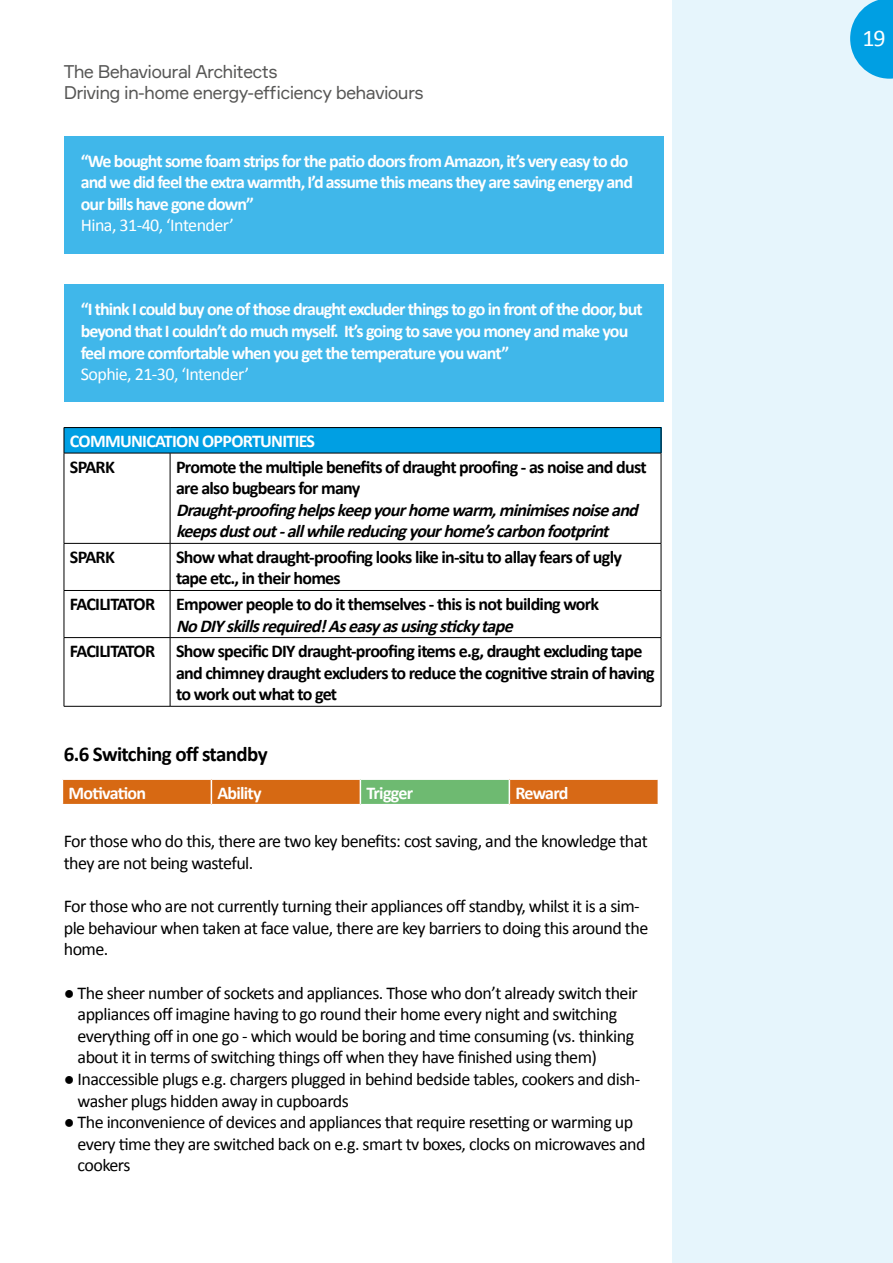
<style>
.page{position:relative;width:893px;height:1263px;background:#fff}
.page>*{position:absolute;margin:0;border:0;box-sizing:border-box;transform-origin:0 0}
.t1{font:24px "Calibri";color:#fff}
.t2{font:700 21px "Calibri";letter-spacing:-.03em;color:#000}
.t3{font:18px/21.6px "Calibri";letter-spacing:-.03em;color:#000}
.t4{font:700 18px/21.6px "Calibri";letter-spacing:-.05em;color:#fff}
.t5{font:700 18px/21.6px "Calibri";letter-spacing:-.04em;color:#000}
.t6{font:italic 700 18px/21.6px "Calibri";color:#000}
.t7{font:18px/21.6px "Formular";letter-spacing:-.04em;color:#575756}
.t8{font:18px "Calibri";letter-spacing:-.03em;color:#fff}
</style>
<div class="page">
<div style="left:673px;top:0;width:220px;height:1263px;background:#e6f5fc"></div>
<svg style="left:850px;top:0;width:43px;height:79px"></svg>
<div style="left:64px;top:136px;width:599px;height:117px;background:#40b7ea"></div>
<div style="left:64px;top:285px;width:599px;height:117px;background:#40b7ea"></div>
<div style="left:64px;top:428px;width:597px;height:25px;background:#009fe3"></div>
<hr style="left:64px;top:427px;width:106px;height:1px;background:#000">
<svg style="left:64px;top:428px;width:1px;height:25px"></svg>
<hr style="left:170px;top:427px;width:491px;height:1px;background:#000">
<svg style="left:661px;top:428px;width:1px;height:25px"></svg>
<hr style="left:64px;top:453px;width:106px;height:1px;background:#000">
<hr style="left:64px;top:453px;width:1px;height:90px;background:#000">
<hr style="left:170px;top:453px;width:491px;height:1px;background:#000">
<hr style="left:170px;top:453px;width:1px;height:90px;background:#000">
<hr style="left:661px;top:453px;width:1px;height:90px;background:#000">
<hr style="left:64px;top:543px;width:106px;height:1px;background:#000">
<hr style="left:64px;top:543px;width:1px;height:47px;background:#000">
<hr style="left:170px;top:543px;width:491px;height:1px;background:#000">
<hr style="left:170px;top:543px;width:1px;height:47px;background:#000">
<hr style="left:661px;top:543px;width:1px;height:47px;background:#000">
<hr style="left:64px;top:590px;width:106px;height:1px;background:#000">
<hr style="left:64px;top:591px;width:1px;height:46px;background:#000">
<hr style="left:170px;top:590px;width:491px;height:1px;background:#000">
<hr style="left:170px;top:591px;width:1px;height:46px;background:#000">
<hr style="left:661px;top:591px;width:1px;height:46px;background:#000">
<hr style="left:64px;top:637px;width:106px;height:1px;background:#000">
<hr style="left:64px;top:638px;width:1px;height:68px;background:#000">
<hr style="left:170px;top:637px;width:491px;height:1px;background:#000">
<hr style="left:170px;top:638px;width:1px;height:68px;background:#000">
<hr style="left:661px;top:638px;width:1px;height:68px;background:#000">
<hr style="left:64px;top:706px;width:106px;height:1px;background:#000">
<hr style="left:170px;top:706px;width:491px;height:1px;background:#000">
<div style="left:62px;top:779px;width:149px;height:26px;background:#d76913"></div>
<div style="left:211px;top:779px;width:149px;height:26px;background:#d66913"></div>
<div style="left:360px;top:779px;width:149px;height:26px;background:#6eba71"></div>
<div style="left:509px;top:779px;width:149px;height:26px;background:#d76916"></div>
<hr style="left:62px;top:778px;width:149px;height:2px;background:#fff">
<svg style="left:62px;top:780px;width:1px;height:24px"></svg>
<hr style="left:211px;top:778px;width:149px;height:2px;background:#fff">
<svg style="left:211px;top:780px;width:1px;height:24px"></svg>
<hr style="left:360px;top:778px;width:149px;height:2px;background:#fff">
<svg style="left:360px;top:780px;width:1px;height:24px"></svg>
<hr style="left:509px;top:778px;width:150px;height:2px;background:#fff">
<svg style="left:509px;top:780px;width:1px;height:24px"></svg>
<hr style="left:62px;top:804px;width:149px;height:1px;background:#fff">
<hr style="left:211px;top:804px;width:149px;height:1px;background:#fff">
<hr style="left:360px;top:804px;width:149px;height:1px;background:#fff">
<hr style="left:509px;top:804px;width:150px;height:1px;background:#fff">
<p class="t7" style="left:64px;top:60px;width:361px">The Behavioural Architects<br>Driving in-home energy-efficiency behaviours</p>
<p class="t4" style="left:81px;top:150px;width:554px">“We bought some foam strips for the patio doors from Amazon, it’s very easy to do and we did feel the extra warmth, I’d assume this means they are saving energy and our bills have gone down”</p>
<p class="t8" style="left:81px;top:214px;width:155px">Hina, 31-40, ‘Intender’</p>
<p class="t4" style="left:81px;top:299px;width:563px">“I think I could buy one of those draught excluder things to go in front of the door, but beyond that I couldn’t do much myself. It’s going to save you money and make you feel more comfortable when you get the temperature you want”</p>
<p class="t8" style="left:81px;top:363px;width:170px">Sophie, 21-30, ‘Intender’</p>
<p class="t4" style="left:70px;top:430px;width:247px">COMMUNICATION OPPORTUNITIES</p>
<p class="t5" style="left:70px;top:456px;width:46px">SPARK</p>
<p class="t5" style="left:176px;top:456px;width:472px">Promote the multiple benefits of draught proofing - as noise and dust are also bugbears for many</p>
<p class="t6" style="left:176px;top:499px;width:469px">Draught-proofinghelpskeepyourhomewarm,minimisesnoiseand keepsdustout-allwhilereducingyourhome’scarbonfootprint</p>
<p class="t5" style="left:70px;top:546px;width:46px">SPARK</p>
<p class="t5" style="left:176px;top:546px;width:447px">Show what draught-proofing looks like in-situ to allay fears of ugly tape etc., in their homes</p>
<p class="t5" style="left:70px;top:593px;width:531px">FACILITATOR Empower people to do it themselves - this is not building work</p>
<p class="t6" style="left:176px;top:615px;width:343px">NoDIYskillsrequired!Aseasyasusingstickytape</p>
<p class="t5" style="left:176px;top:640px;width:480px;text-indent:-106px">FACILITATOR Show specific DIY draught-proofing items e.g, draught excluding tape and chimney draught excluders to reduce the cognitive strain of having to work out what to get</p>
<p class="t2" style="left:64px;top:741px;width:205px">6.6 Switching off standby</p>
<p class="t4" style="left:68px;top:782px;width:79px">Motivation</p>
<p class="t4" style="left:217px;top:782px;width:46px">Ability</p>
<p class="t4" style="left:366px;top:782px;width:48px">Trigger</p>
<p class="t4" style="left:515px;top:782px;width:55px">Reward</p>
<p class="t3" style="left:64px;top:831px;width:585px">For those who do this, there are two key benefits: cost saving, and the knowledge that they are not being wasteful.</p>
<p class="t3" style="left:64px;top:895px;width:586px">For those who are not currently turning their appliances off standby, whilst it is a sim&shy;ple behaviour when taken at face value, there are key barriers to doing this around the home.</p>
<p class="t3" style="left:78px;top:982px;width:562px;text-indent:-14px">● The sheer number of sockets and appliances. Those who don’t already switch their appliances off imagine having to go round their home every night and switching everything off in one go - which would be boring and time consuming (vs. thinking about it in terms of switching things off when they have finished using them)</p>
<p class="t3" style="left:78px;top:1068px;width:564px;text-indent:-14px">● Inaccessible plugs e.g. chargers plugged in behind bedside tables, cookers and dish&shy;washer plugs hidden away in cupboards</p>
<p class="t3" style="left:78px;top:1111px;width:569px;text-indent:-14px">● The inconvenience of devices and appliances that require resetting or warming up every time they are switched back on e.g. smart tv boxes, clocks on microwaves and cookers</p>
<h1 class="t1" style="left:862px;top:23px;width:25px">19</h1>
</div>
